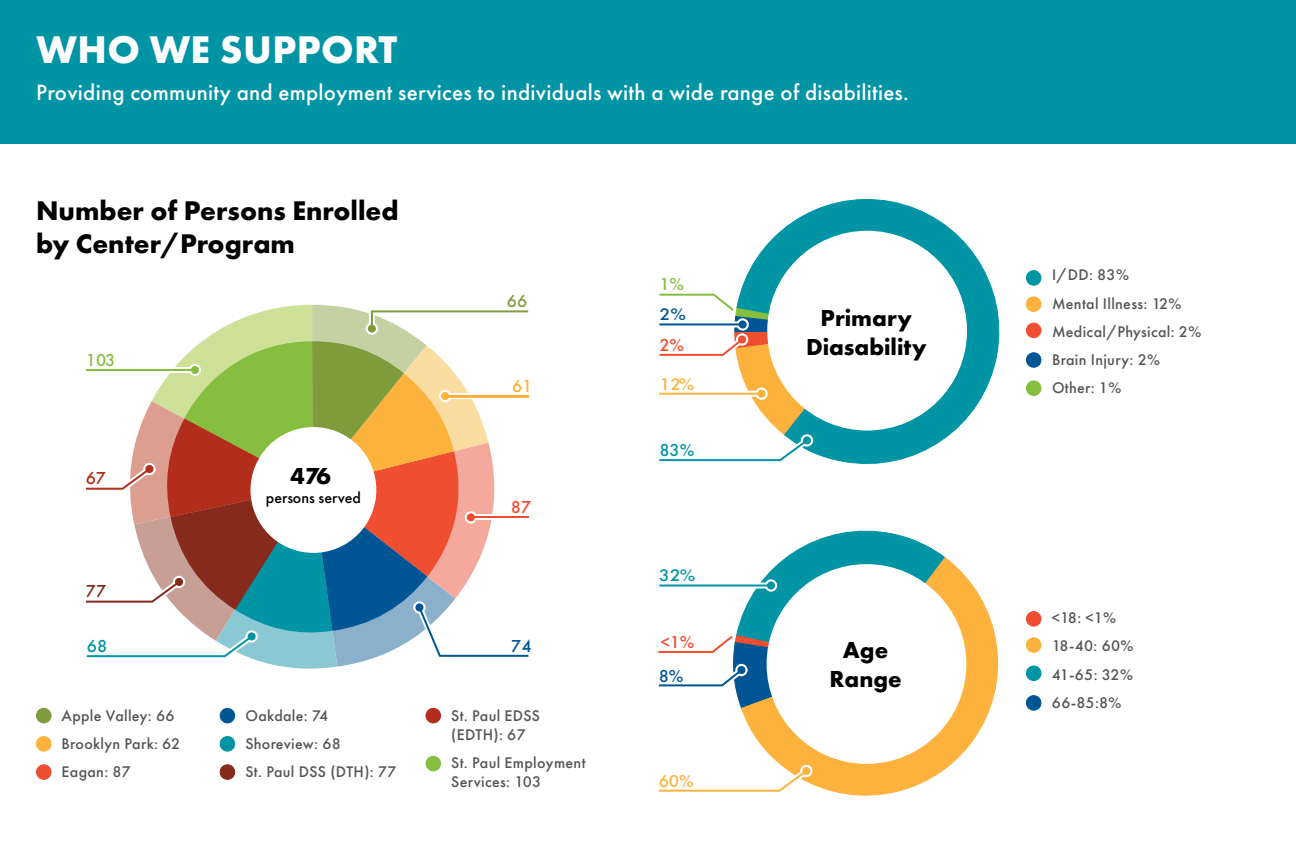
<style>
.page{position:relative;width:1296px;height:864px;background:#fff}
.page>*{position:absolute;margin:0;border:0;box-sizing:border-box;transform-origin:0 0}
.t1{font:700 40px "Futura PT";letter-spacing:.01em;color:#fff}
.t2{font:700 28px/33.6px "Futura PT";color:#000}
.t3{font:700 24px/28.8px "Futura PT";color:#000;text-align:center}
.t4{font:500 23px "Futura PT";letter-spacing:.01em;color:#fff}
.t5{font:500 18px "Futura PT";color:#f04e31}
.t6{font:500 18px "Futura PT";color:#fcb23d}
.t7{font:500 18px "Futura PT";color:#86be40}
.t8{font:500 18px "Futura PT";color:#0094a5}
.t9{font:500 18px "Futura PT";color:#005695}
.t10{font:500 18px "Futura PT";color:#852a1c}
.t11{font:500 18px "Futura PT";color:#b22d1b}
.t12{font:500 18px "Futura PT";color:#7f9c3c}
.t13{font:500 17.4px "Futura PT";color:#0094a5;scale:1.11 1}
.t14{font:500 17.4px "Futura PT";color:#fcb23d;scale:1.11 1}
.t15{font:500 17.4px "Futura PT";color:#005695;scale:1.11 1}
.t16{font:500 16px/28.2px "Futura PT";letter-spacing:.02em;color:#545554}
.t17{font:500 16px/28.2px "Futura PT";letter-spacing:-.005em;color:#545554}
.t18{font:500 16px "Futura PT";color:#000}
</style>
<div class="page">
<div style="left:0;top:0;width:1296px;height:144px;background:#0094a5"></div>
<svg style="left:36px;top:708px;width:16px;height:15px"></svg>
<svg style="left:219px;top:764px;width:17px;height:16px"></svg>
<svg style="left:36px;top:736px;width:16px;height:16px"></svg>
<svg style="left:426px;top:708px;width:15px;height:15px"></svg>
<svg style="left:36px;top:764px;width:16px;height:16px"></svg>
<svg style="left:426px;top:756px;width:15px;height:15px"></svg>
<svg style="left:220px;top:708px;width:15px;height:15px"></svg>
<svg style="left:219px;top:736px;width:17px;height:16px"></svg>
<svg style="left:85px;top:305px;width:443px;height:364px"></svg>
<div style="left:1026px;top:612px;width:15px;height:14px;background:#f04e31;border-radius:50%"></div>
<div style="left:1026px;top:611px;width:15px;height:16px;border:1px solid #f04e31;border-radius:50%"></div>
<svg style="left:1026px;top:637px;width:16px;height:16px"></svg>
<div style="left:1026px;top:666px;width:15px;height:15px;background:#0094a5;border-radius:50%"></div>
<div style="left:1026px;top:666px;width:15px;height:15px;border:1px solid #0094a5;border-radius:50%"></div>
<svg style="left:1025px;top:695px;width:17px;height:16px"></svg>
<svg style="left:741px;top:558px;width:258px;height:238px"></svg>
<svg style="left:658px;top:763px;width:157px;height:33px"></svg>
<svg style="left:658px;top:530px;width:288px;height:180px"></svg>
<svg style="left:688px;top:583px;width:78px;height:6px"></svg>
<svg style="left:765px;top:579px;width:12px;height:13px"></svg>
<div style="left:767px;top:581px;width:8px;height:9px;background:#0094a5;border-radius:50%"></div>
<hr style="left:659px;top:585px;width:112px;height:2px;background:#0094a5">
<div style="left:767px;top:564px;width:199px;height:200px;background:#fff;border-radius:50%"></div>
<div style="left:1026px;top:271px;width:15px;height:14px;background:#0094a5;border-radius:50%"></div>
<div style="left:1026px;top:270px;width:15px;height:16px;border:1px solid #0094a5;border-radius:50%"></div>
<svg style="left:1025px;top:296px;width:17px;height:16px"></svg>
<div style="left:1026px;top:323px;width:15px;height:15px;background:#f04e31;border-radius:50%"></div>
<div style="left:1026px;top:323px;width:15px;height:15px;border:1px solid #f04e31;border-radius:50%"></div>
<svg style="left:1025px;top:352px;width:17px;height:16px"></svg>
<div style="left:1026px;top:381px;width:15px;height:15px;background:#86be40;border-radius:50%"></div>
<div style="left:1026px;top:380px;width:15px;height:16px;border:1px solid #86be40;border-radius:50%"></div>
<svg style="left:741px;top:199px;width:259px;height:265px"></svg>
<svg style="left:659px;top:289px;width:209px;height:175px"></svg>
<svg style="left:659px;top:321px;width:79px;height:6px"></svg>
<svg style="left:737px;top:318px;width:12px;height:13px"></svg>
<div style="left:739px;top:320px;width:8px;height:9px;background:#005695;border-radius:50%"></div>
<hr style="left:659px;top:323px;width:84px;height:2px;background:#005695">
<div style="left:767px;top:231px;width:200px;height:200px;background:#fff;border-radius:50%"></div>
<h1 class="t1" style="left:36px;top:24px;width:363px">WHO WE SUPPORT</h1>
<h3 class="t4" style="left:36px;top:78px;width:874px">Providing community and employment services to individuals with a wide range of disabilities.</h3>
<h2 class="t2" style="left:36px;top:193px;width:364px">Number of Persons Enrolled by Center/Program</h2>
<p class="t7" style="left:86px;top:349px;width:31px">103</p>
<p class="t11" style="left:86px;top:467px;width:22px">67</p>
<p class="t10" style="left:86px;top:580px;width:22px">77</p>
<p class="t8" style="left:87px;top:635px;width:22px">68</p>
<h3 class="t3" style="left:291px;top:461px;width:42px">476</h3>
<p class="t18" style="left:266px;top:488px;width:96px">persons served</p>
<p class="t12" style="left:507px;top:290px;width:22px">66</p>
<p class="t6" style="left:512px;top:375px;width:22px">61</p>
<p class="t5" style="left:511px;top:496px;width:22px">87</p>
<p class="t9" style="left:511px;top:635px;width:22px">74</p>
<p class="t16" style="left:62px;top:701px;width:120px">Apple Valley: 66<br>Brooklyn Park: 62<br>Eagan: 87</p>
<p class="t16" style="left:245px;top:701px;width:153px">Oakdale: 74<br>Shoreview: 68<br>St. Paul DSS (DTH): 77</p>
<p class="t16" style="left:451px;top:706px;width:90px;line-height:19.2px">St. Paul EDSS (EDTH): 67</p>
<p class="t16" style="left:451px;top:753px;width:136px;line-height:19.2px">St. Paul Employment<br>Services: 103</p>
<p class="t7" style="left:659px;top:273px;width:26px">1%</p>
<p class="t15" style="left:659px;top:304px;width:25px">2%</p>
<h3 class="t3" style="left:806px;top:303px;width:122px">Primary<br>Diasability</h3>
<p class="t5" style="left:659px;top:334px;width:26px">2%</p>
<p class="t16" style="left:1052px;top:261px;width:151px">I/DD: 83%<br>Mental Illness: 12%<br>Medical/Physical: 2%<br>Brain Injury: 2%</p>
<p class="t14" style="left:659px;top:373px;width:33px">12%</p>
<p class="t16" style="left:1052px;top:374px;width:71px">Other: 1%</p>
<p class="t8" style="left:659px;top:439px;width:37px">83%</p>
<p class="t13" style="left:659px;top:565px;width:34px">32%</p>
<p class="t5" style="left:661px;top:631px;width:35px">&lt;1%</p>
<p class="t9" style="left:659px;top:665px;width:26px">8%</p>
<p class="t6" style="left:659px;top:770px;width:37px">60%</p>
<h3 class="t3" style="left:830px;top:635px;width:74px">Age<br>Range</h3>
<p class="t17" style="left:1052px;top:604px;width:83px">&lt;18: &lt;1%<br>18-40: 60%<br>41-65: 32%<br>66-85:8%</p>
</div>
